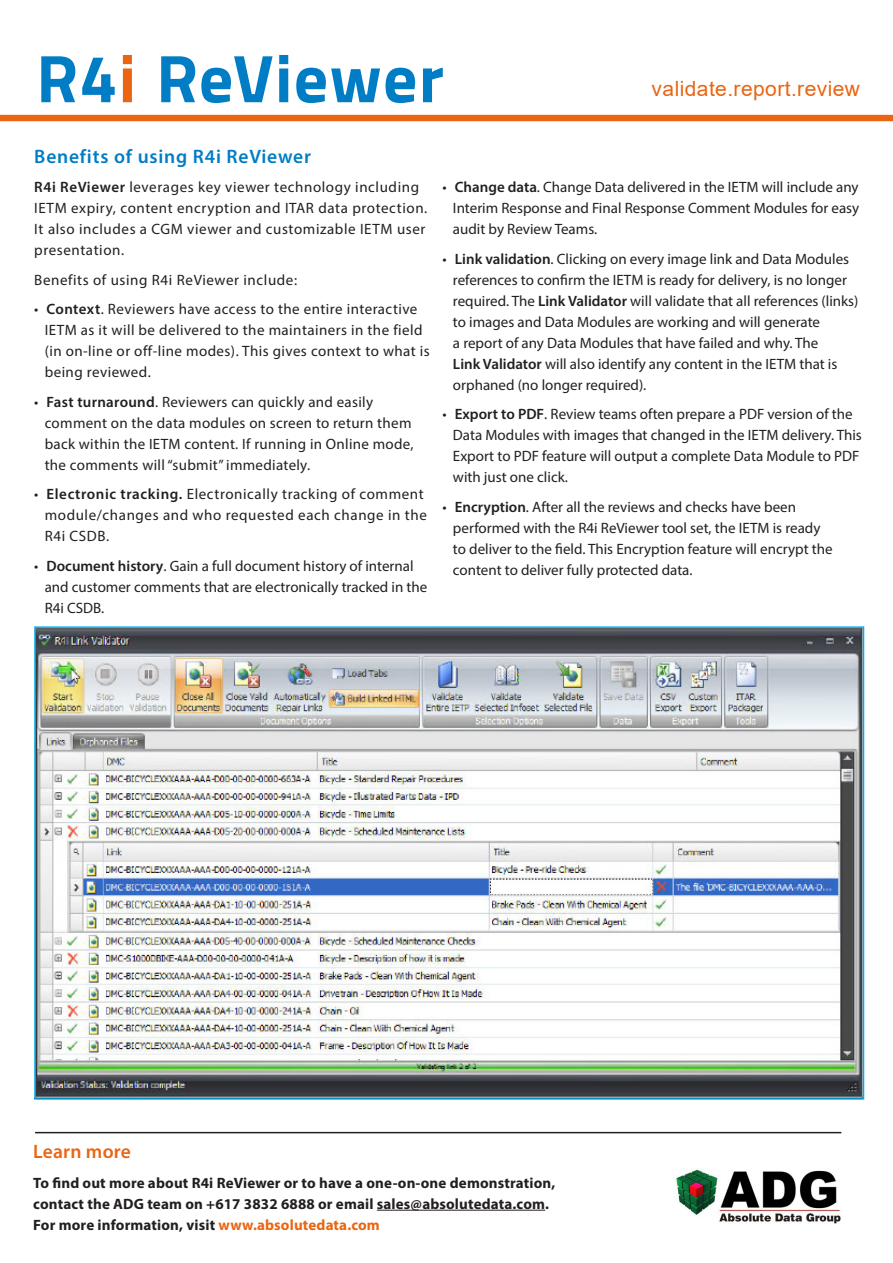
<style>
.page{position:relative;width:893px;height:1263px;background:#fff}
.page>*{position:absolute;margin:0;border:0;box-sizing:border-box;transform-origin:0 0}
.Sub_sub_heading{font:700 67.5px "Titillium Web";letter-spacing:.02em;color:#017dc5}
.Sub_sub_heading-2{font:21px "Arial";letter-spacing:.02em;color:#ea6511}
.Body_Text{font:600 19.5px "Myriad Pro";letter-spacing:.04em;color:#017dc5}
.Sub_heading{font:600 19.5px "Myriad Pro";letter-spacing:.01em;color:#ea6511}
.Body_Text-2{font:15px/21px "Myriad Pro";color:#231f20}
.Body_Text-3{font:15px/21px "Myriad Pro";letter-spacing:.04em;color:#231f20}
.Body_Text-4{font:15px/21px "Myriad Pro";letter-spacing:.02em;color:#231f20}
.Body_Text-5{font:700 15px/21px "Myriad Pro";letter-spacing:.01em;color:#231f20}
.Body_Text-6{font:15px/21px "Myriad Pro";letter-spacing:.03em;color:#231f20}
.s1{color:#ea6511}
.s2{font-weight:600}
</style>
<div class="page">
<img style="left:37px;top:629px;width:824px;height:468px">
<div style="left:0;top:115px;width:893px;height:6px;background:#ea6511"></div>
<hr style="left:35px;top:1132px;width:806px;height:1px;background:#231f20">
<hr style="left:377px;top:1210px;width:168px;height:1px;background:#231f20">
<img style="left:676px;top:1169px;width:165px;height:55px">
<p class="Sub_sub_heading" style="left:36px;top:27px;width:409px">R4<span class="s1">i</span> ReViewer</p>
<p class="Sub_sub_heading-2" style="left:652px;top:74px;width:210px">validate.report.review</p>
<p class="Body_Text" style="left:34px;top:144px;width:278px">Benefits of using R4i ReViewer</p>
<p class="Body_Text-3" style="left:34px;top:176px;width:395px"><span class="s2">R4i ReViewer</span> leverages key viewer technology including IETM expiry, content encryption and ITAR data protection.<br>It also includes a CGM viewer and customizable IETM user presentation.</p>
<p class="Body_Text-3" style="left:34px;top:269px;width:264px">Benefits of using R4i ReViewer include:</p>
<p class="Body_Text-6" style="left:45px;top:298px;width:387px;text-indent:-10px">• <span class="s2">Context</span>. Reviewers have access to the entire interactive IETM as it will be delivered to the maintainers in the field (in on-line or off-line modes). This gives context to what is being reviewed.</p>
<p class="Body_Text-4" style="left:45px;top:391px;width:370px;text-indent:-10px">• <span class="s2">Fast turnaround</span>. Reviewers can quickly and easily comment on the data modules on screen to return them back within the IETM content. If running in Online mode, the comments will “submit” immediately.</p>
<p class="Body_Text-3" style="left:45px;top:483px;width:384px;text-indent:-10px">• <span class="s2">Electronic tracking.</span> Electronically tracking of comment module/changes and who requested each change in the<br>R4i CSDB.</p>
<p class="Body_Text-2" style="left:45px;top:555px;width:384px;text-indent:-10px">• <span class="s2">Document history</span>. Gain a full document history of internal and customer comments that are electronically tracked in the<br>R4i CSDB.</p>
<p class="Body_Text-2" style="left:453px;top:177px;width:408px;text-align:justify;text-indent:-10px">• <span class="s2">Change data</span>. Change Data delivered in the IETM will include any Interim Response and Final Response Comment Modules for easy audit by Review Teams.</p>
<p class="Body_Text-2" style="left:453px;top:248px;width:407px;text-indent:-10px">• <span class="s2">Link validation</span>. Clicking on every image link and Data Modules references to confirm the IETM is ready for delivery, is no longer required. The <span class="s2">Link Validator</span> will validate that all references (links) to images and Data Modules are working and will generate<br>a report of any Data Modules that have failed and why. The<br><span class="s2">Link Validator</span> will also identify any content in the IETM that is orphaned (no longer required).</p>
<p class="Body_Text-2" style="left:453px;top:404px;width:410px;text-indent:-10px">• <span class="s2">Export to PDF</span>. Review teams often prepare a PDF version of the Data Modules with images that changed in the IETM delivery. This Export to PDF feature will output a complete Data Module to PDF with just one click.</p>
<p class="Body_Text-2" style="left:453px;top:496px;width:381px;text-indent:-10px">• <span class="s2">Encryption</span>. After all the reviews and checks have been performed with the R4i ReViewer tool set, the IETM is ready to deliver to the field. This Encryption feature will encrypt the content to deliver fully protected data.</p>
<p class="Sub_heading" style="left:33px;top:1139px;width:99px">Learn more</p>
<p class="Body_Text-5" style="left:33px;top:1171px;width:523px">To find out more about R4i ReViewer or to have a one-on-one demonstration, contact the ADG team on +617 3832 6888 or email sales@absolutedata.com.<br>For more information, visit <span class="s1">www.absolutedata.com</span></p>
</div>
